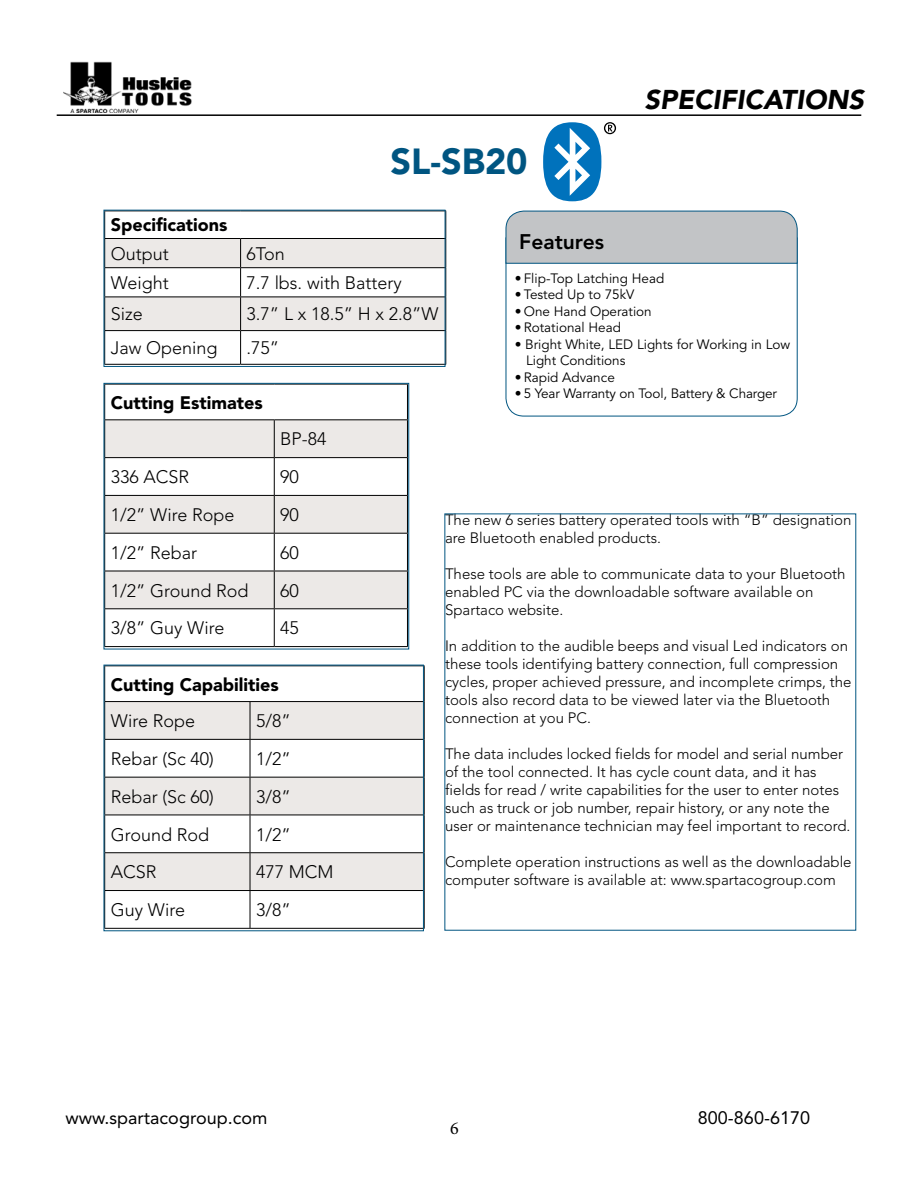
<style>
.page{position:relative;width:918px;height:1188px;background:#fff}
.page>*{position:absolute;margin:0;border:0;box-sizing:border-box;transform-origin:0 0}
.t1{font:900 36px "Avenir";color:#005581}
.t2{font:italic 900 27px "Avenir";color:#000}
.t3{font:800 21px "Avenir";color:#000}
.t4{font:300 18px "Avenir";color:#000}
.t5{font:900 18px "Avenir";color:#000}
.t6{font:18px "Avenir";color:#000}
.t7{font:18px "Minion Pro";color:#000}
.t8{font:300 15px/18px "Avenir";color:#000}
.t9{font:13.5px/16.5px "Avenir";color:#000}
</style>
<div class="page">
<img style="left:63px;top:61px;width:129px;height:52px">
<hr style="left:57px;top:114px;width:804px;height:2px;background:#000">
<hr style="left:104px;top:364px;width:137px;height:1px;background:#000">
<hr style="left:241px;top:364px;width:205px;height:1px;background:#000">
<svg style="left:106px;top:211px;width:340px;height:153px"></svg>
<hr style="left:104px;top:238px;width:137px;height:1px;background:#000">
<hr style="left:241px;top:238px;width:205px;height:1px;background:#000">
<div style="left:104px;top:210px;width:341px;height:157px;border:1px solid #005581"></div>
<div style="left:106px;top:420px;width:301px;height:37px;background:#ece9e7"></div>
<svg style="left:106px;top:458px;width:301px;height:188px"></svg>
<hr style="left:274px;top:420px;width:1px;height:37px;background:#000">
<hr style="left:104px;top:457px;width:170px;height:1px;background:#000">
<hr style="left:274px;top:457px;width:134px;height:1px;background:#000">
<hr style="left:274px;top:458px;width:1px;height:37px;background:#000">
<hr style="left:104px;top:495px;width:170px;height:1px;background:#000">
<hr style="left:274px;top:495px;width:134px;height:1px;background:#000">
<hr style="left:274px;top:496px;width:1px;height:37px;background:#000">
<hr style="left:104px;top:533px;width:170px;height:1px;background:#000">
<hr style="left:274px;top:533px;width:134px;height:1px;background:#000">
<hr style="left:274px;top:534px;width:1px;height:37px;background:#000">
<hr style="left:104px;top:571px;width:170px;height:1px;background:#000">
<hr style="left:274px;top:571px;width:134px;height:1px;background:#000">
<hr style="left:274px;top:571px;width:1px;height:37px;background:#000">
<hr style="left:104px;top:608px;width:170px;height:1px;background:#000">
<hr style="left:274px;top:608px;width:134px;height:1px;background:#000">
<hr style="left:274px;top:609px;width:1px;height:37px;background:#000">
<hr style="left:104px;top:646px;width:170px;height:1px;background:#000">
<hr style="left:274px;top:646px;width:134px;height:1px;background:#000">
<hr style="left:104px;top:419px;width:170px;height:1px;background:#000">
<hr style="left:274px;top:419px;width:134px;height:1px;background:#000">
<div style="left:104px;top:383px;width:305px;height:266px;border:1px solid #005581"></div>
<div style="left:106px;top:702px;width:316px;height:37px;background:#ece9e7"></div>
<svg style="left:106px;top:740px;width:316px;height:188px"></svg>
<hr style="left:250px;top:665px;width:175px;height:1px;background:#000">
<hr style="left:424px;top:666px;width:1px;height:35px;background:#000">
<hr style="left:104px;top:701px;width:146px;height:1px;background:#000">
<hr style="left:250px;top:701px;width:175px;height:1px;background:#000">
<hr style="left:250px;top:702px;width:1px;height:37px;background:#000">
<hr style="left:424px;top:702px;width:1px;height:37px;background:#000">
<hr style="left:104px;top:739px;width:146px;height:1px;background:#000">
<hr style="left:250px;top:739px;width:175px;height:1px;background:#000">
<hr style="left:250px;top:740px;width:1px;height:37px;background:#000">
<hr style="left:424px;top:740px;width:1px;height:37px;background:#000">
<hr style="left:104px;top:777px;width:146px;height:1px;background:#000">
<hr style="left:250px;top:777px;width:175px;height:1px;background:#000">
<hr style="left:250px;top:778px;width:1px;height:37px;background:#000">
<hr style="left:424px;top:778px;width:1px;height:37px;background:#000">
<hr style="left:104px;top:815px;width:146px;height:1px;background:#000">
<hr style="left:250px;top:815px;width:175px;height:1px;background:#000">
<hr style="left:250px;top:815px;width:1px;height:37px;background:#000">
<hr style="left:424px;top:815px;width:1px;height:37px;background:#000">
<hr style="left:104px;top:852px;width:146px;height:1px;background:#000">
<hr style="left:250px;top:852px;width:175px;height:1px;background:#000">
<hr style="left:250px;top:853px;width:1px;height:37px;background:#000">
<hr style="left:424px;top:853px;width:1px;height:37px;background:#000">
<hr style="left:104px;top:890px;width:146px;height:1px;background:#000">
<hr style="left:250px;top:890px;width:175px;height:1px;background:#000">
<hr style="left:250px;top:891px;width:1px;height:37px;background:#000">
<hr style="left:424px;top:891px;width:1px;height:37px;background:#000">
<hr style="left:104px;top:928px;width:146px;height:1px;background:#000">
<hr style="left:250px;top:928px;width:175px;height:1px;background:#000">
<div style="left:104px;top:665px;width:320px;height:266px;border:1px solid #005581"></div>
<svg style="left:505px;top:237px;width:293px;height:180px"></svg>
<svg style="left:506px;top:211px;width:292px;height:53px;background:#bbc0c4"></svg>
<svg style="left:543px;top:122px;width:73px;height:79px"></svg>
<h1 class="t1" style="left:390px;top:147px;width:139px">SL-SB20</h1>
<h2 class="t2" style="left:645px;top:84px;width:221px">SPECIFICATIONS</h2>
<p class="t5" style="left:111px;top:217px;width:118px">Specifications</p>
<p class="t4" style="left:111px;top:246px;width:60px">Output</p>
<p class="t4" style="left:247px;top:246px;width:40px">6Ton</p>
<p class="t4" style="left:111px;top:275px;width:59px">Weight</p>
<p class="t4" style="left:247px;top:275px;width:157px">7.7 lbs. with Battery</p>
<p class="t4" style="left:111px;top:307px;width:34px">Size</p>
<p class="t4" style="left:247px;top:307px;width:194px">3.7” L x 18.5” H x 2.8”W</p>
<p class="t4" style="left:111px;top:340px;width:108px">Jaw Opening</p>
<p class="t4" style="left:247px;top:340px;width:34px">.75”</p>
<p class="t5" style="left:111px;top:395px;width:153px">Cutting Estimates</p>
<p class="t4" style="left:280px;top:432px;width:48px">BP-84</p>
<h3 class="t3" style="left:519px;top:232px;width:86px">Features</h3>
<p class="t9" style="left:515px;top:271px;width:151px">• Flip-Top Latching Head</p>
<p class="t9" style="left:515px;top:288px;width:121px">• Tested Up to 75kV</p>
<p class="t9" style="left:515px;top:304px;width:139px">• One Hand Operation</p>
<p class="t9" style="left:515px;top:321px;width:108px">• Rotational Head</p>
<p class="t9" style="left:526px;top:337px;width:266px;text-indent:-11px">• Bright White, LED Lights for Working in Low<br>Light Conditions</p>
<p class="t9" style="left:515px;top:370px;width:102px">• Rapid Advance</p>
<p class="t9" style="left:515px;top:387px;width:264px">• 5 Year Warranty on Tool, Battery &amp; Charger</p>
<p class="t4" style="left:111px;top:469px;width:80px">336 ACSR</p>
<p class="t4" style="left:280px;top:469px;width:20px">90</p>
<p class="t4" style="left:111px;top:507px;width:125px">1/2” Wire Rope</p>
<p class="t4" style="left:280px;top:507px;width:20px">90</p>
<p class="t4" style="left:111px;top:545px;width:88px">1/2” Rebar</p>
<p class="t4" style="left:280px;top:545px;width:20px">60</p>
<p class="t4" style="left:111px;top:583px;width:139px">1/2” Ground Rod</p>
<p class="t4" style="left:280px;top:583px;width:20px">60</p>
<p class="t4" style="left:111px;top:621px;width:115px">3/8” Guy Wire</p>
<p class="t4" style="left:280px;top:621px;width:20px">45</p>
<p class="t5" style="left:111px;top:677px;width:170px">Cutting Capabilities</p>
<p class="t4" style="left:111px;top:713px;width:86px">Wire Rope</p>
<p class="t4" style="left:256px;top:713px;width:36px">5/8”</p>
<p class="t4" style="left:111px;top:751px;width:105px">Rebar (Sc 40)</p>
<p class="t4" style="left:256px;top:751px;width:36px">1/2”</p>
<p class="t4" style="left:111px;top:789px;width:105px">Rebar (Sc 60)</p>
<p class="t4" style="left:256px;top:789px;width:36px">3/8”</p>
<p class="t4" style="left:111px;top:827px;width:100px">Ground Rod</p>
<p class="t4" style="left:256px;top:827px;width:36px">1/2”</p>
<p class="t4" style="left:111px;top:865px;width:47px">ACSR</p>
<p class="t4" style="left:256px;top:865px;width:79px">477 MCM</p>
<p class="t4" style="left:111px;top:902px;width:76px">Guy Wire</p>
<p class="t4" style="left:256px;top:902px;width:36px">3/8”</p>
<p class="t8" style="left:445px;top:512px;width:408px">The new 6 series battery operated tools with “B” designation are Bluetooth enabled products.</p>
<p class="t8" style="left:445px;top:566px;width:402px">These tools are able to communicate data to your Bluetooth enabled PC via the downloadable software available on<br>Spartaco website.</p>
<p class="t8" style="left:445px;top:638px;width:408px">In addition to the audible beeps and visual Led indicators on these tools identifying battery connection, full compression cycles, proper achieved pressure, and incomplete crimps, the tools also record data to be viewed later via the Bluetooth connection at you PC.</p>
<p class="t8" style="left:445px;top:746px;width:407px">The data includes locked fields for model and serial number of the tool connected. It has cycle count data, and it has fields for read / write capabilities for the user to enter notes such as truck or job number, repair history, or any note the user or maintenance technician may feel important to record.</p>
<p class="t8" style="left:445px;top:854px;width:408px">Complete operation instructions as well as the downloadable computer software is available at: www.spartacogroup.com</p>
<p class="t6" style="left:66px;top:1111px;width:203px">www.spartacogroup.com</p>
<p class="t6" style="left:698px;top:1111px;width:114px">800-860-6170</p>
<p class="t7" style="left:450px;top:1121px;width:10px">6</p>
</div>
